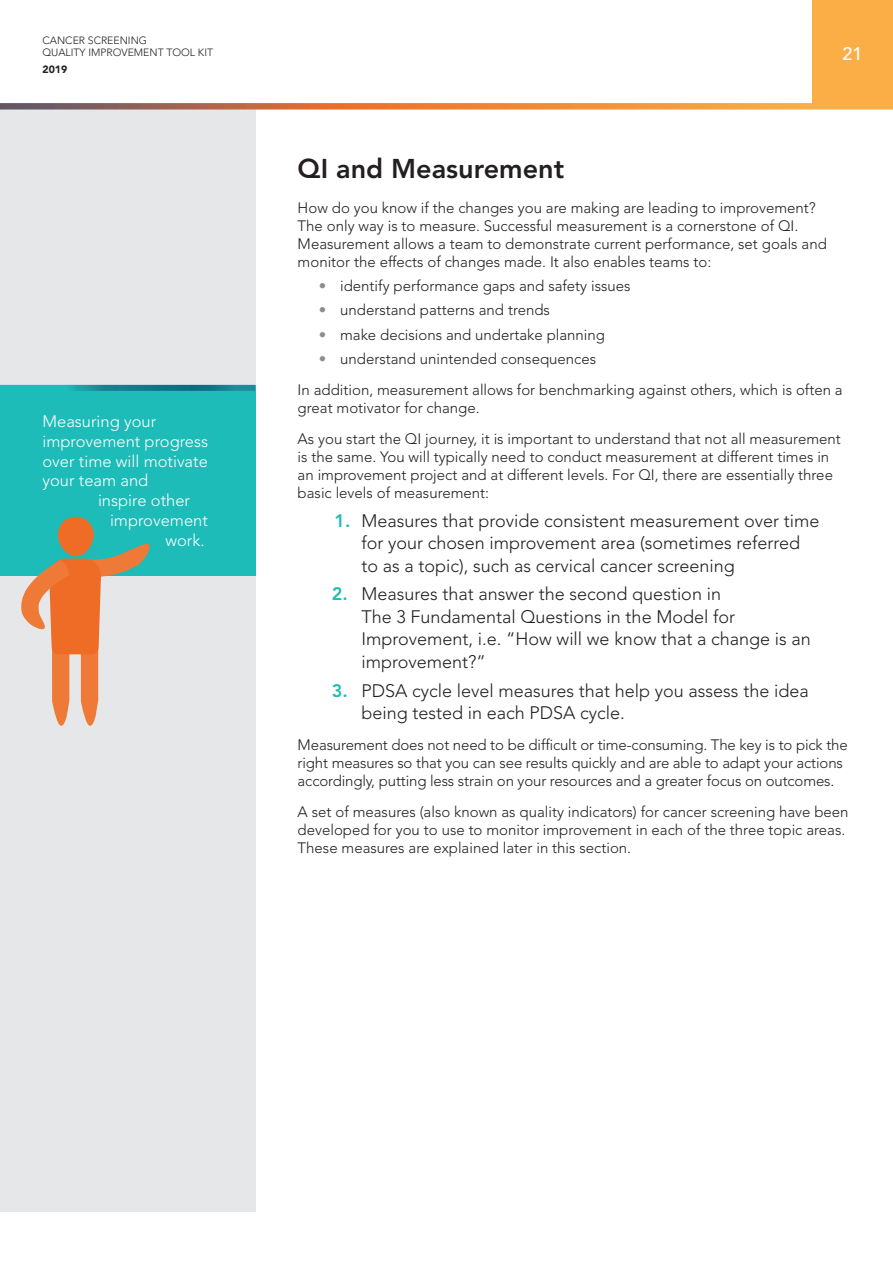
<style>
.page{position:relative;width:893px;height:1263px;background:#fff}
.page>*{position:absolute;margin:0;border:0;box-sizing:border-box;transform-origin:0 0}
.Sub_Heading{font:800 27px "Avenir";color:#231f20}
.t1{font:300 18px/22.5px "Avenir";color:#231f20}
.t2{font:500 18px "Avenir";color:#fff}
.Call_out_box_text{font:300 16.5px "Avenir";color:#fff}
.before_bullets{font:300 15px/18px "Avenir";color:#231f20}
.Body{font:300 15px/18px "Avenir";letter-spacing:-.01em;color:#231f20}
.body_end{font:300 15px/18px "Avenir";color:#231f20}
.t3{font:300 10.5px/12.6px "Avenir";color:#231f20}
.t4{font:900 10.5px "Avenir";color:#231f20}
.s1{color:#84928d}
.s2{font-weight:800;color:#1dbcb8}
</style>
<div class="page">
<div style="left:0;top:106px;width:255px;height:1106px;background:#e6e7e9"></div>
<div style="left:0;top:385px;width:255px;height:191px;background:#1dbcb8"></div>
<div style="left:58px;top:517px;width:36px;height:39px;background:#ef6c27;border-radius:18px"></div>
<svg style="left:21px;top:544px;width:129px;height:182px"></svg>
<svg style="left:72px;top:385px;width:183px;height:6px"></svg>
<div style="left:812px;top:0;width:81px;height:106px;background:#fbae46"></div>
<svg style="left:1px;top:103px;width:892px;height:6px;background:#d68243"></svg>
<p class="t3" style="left:43px;top:34px;width:172px">CANCER SCREENING<br>QUALITY IMPROVEMENT TOOL KIT</p>
<p class="t4" style="left:43px;top:63px;width:26px">2019</p>
<p class="Call_out_box_text" style="left:43px;top:412px;width:115px">Measuring your</p>
<p class="Call_out_box_text" style="left:43px;top:431px;width:167px">improvement progress</p>
<p class="Call_out_box_text" style="left:43px;top:451px;width:167px">over time will motivate</p>
<p class="Call_out_box_text" style="left:43px;top:471px;width:107px">your team and</p>
<p class="Call_out_box_text" style="left:98px;top:491px;width:94px">inspire other</p>
<p class="Call_out_box_text" style="left:110px;top:511px;width:99px">improvement</p>
<p class="Call_out_box_text" style="left:166px;top:530px;width:41px">work.</p>
<p class="t2" style="left:843px;top:43px;width:22px">21</p>
<p class="Sub_Heading" style="left:298px;top:152px;width:268px">QI and Measurement</p>
<p class="before_bullets" style="left:298px;top:198px;width:531px">How do you know if the changes you are making are leading to improvement?<br>The only way is to measure. Successful measurement is a cornerstone of QI.<br>Measurement allows a team to demonstrate current performance, set goals and monitor the effects of changes made. It also enables teams to:</p>
<p class="before_bullets" style="left:319px;top:277px;width:313px"><span class="s1">•</span> identify performance gaps and safety issues</p>
<p class="before_bullets" style="left:319px;top:301px;width:233px"><span class="s1">•</span> understand patterns and trends</p>
<p class="before_bullets" style="left:319px;top:326px;width:288px"><span class="s1">•</span> make decisions and undertake planning</p>
<p class="before_bullets" style="left:319px;top:350px;width:279px"><span class="s1">•</span> understand unintended consequences</p>
<p class="Body" style="left:298px;top:381px;width:547px">In addition, measurement allows for benchmarking against others, which is often a great motivator for change.</p>
<p class="before_bullets" style="left:298px;top:429px;width:545px">As you start the QI journey, it is important to understand that not all measurement is the same. You will typically need to conduct measurement at different times in an improvement project and at different levels. For QI, there are essentially three basic levels of measurement:</p>
<p class="t1" style="left:361px;top:509px;width:459px;text-indent:-27px"><span class="s2">1.</span> Measures that provide consistent measurement over time for your chosen improvement area (sometimes referred to as a topic), such as cervical cancer screening</p>
<p class="t1" style="left:361px;top:583px;width:451px;text-indent:-30px"><span class="s2">2.</span> Measures that answer the second question in<br>The 3 Fundamental Questions in the Model for Improvement, i.e. “How will we know that a change is an improvement?”</p>
<p class="t1" style="left:361px;top:679px;width:449px;text-indent:-30px"><span class="s2">3.</span> PDSA cycle level measures that help you assess the idea being tested in each PDSA cycle.</p>
<p class="Body" style="left:298px;top:736px;width:552px">Measurement does not need to be difficult or time-consuming. The key is to pick the right measures so that you can see results quickly and are able to adapt your actions accordingly, putting less strain on your resources and a greater focus on outcomes.</p>
<p class="body_end" style="left:298px;top:803px;width:552px">A set of measures (also known as quality indicators) for cancer screening have been developed for you to use to monitor improvement in each of the three topic areas.<br>These measures are explained later in this section.</p>
</div>
